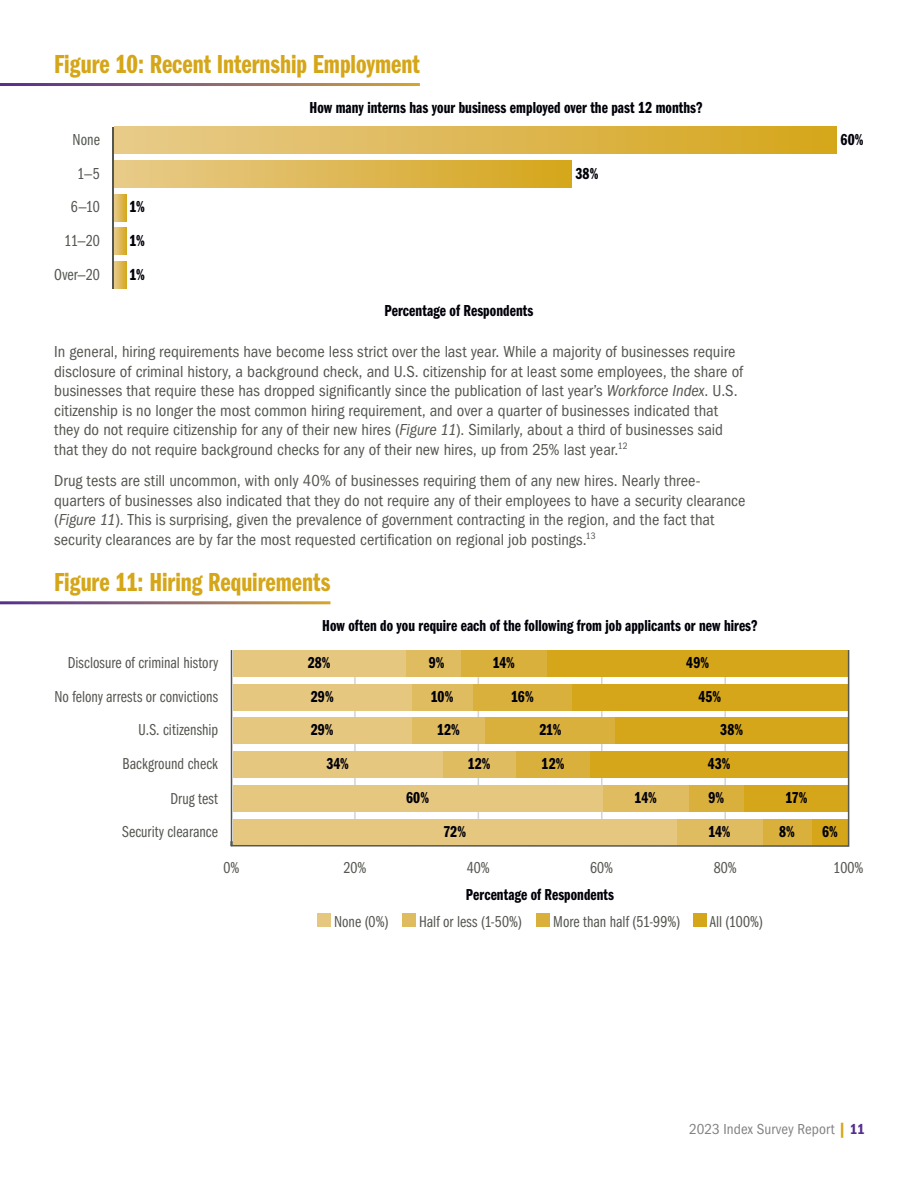
<style>
.page{position:relative;width:918px;height:1188px;background:#fff}
.page>*{position:absolute;margin:0;border:0;box-sizing:border-box;transform-origin:0 0}
.t1{font:27px "ITC Franklin Gothic Std Dm Cp";color:#d5a619}
.t2{font:condensed 16.5px/19.5px "ITC Franklin Gothic Std";color:#545750}
.t3{font:16.5px/33.8px "ITC Franklin Gothic Std Dm Cp";letter-spacing:.005em;color:#00000a;text-align:justify}
.t4{font:16.5px/33.8px "ITC Franklin Gothic Std Bk Cp";color:#545750;text-align:right}
.t5{font:16.35px/33.6px "ITC Franklin Gothic Std Bk Cp";color:#545750;text-align:right}
.t6{font:16.35px/33.6px "ITC Franklin Gothic Std Dm Cp";letter-spacing:.005em;color:#00000a}
.t7{font:condensed 15px "ITC Franklin Gothic Std";letter-spacing:.005em;color:#808285}
.s1{font-style:italic}
.s2{font-family:"ITC Franklin Gothic Std Dm Cd";font-stretch:normal;color:#d5a619}
.s3{font-family:"ITC Franklin Gothic Std Dm Cd";font-stretch:normal;color:#542e8f}
</style>
<div class="page">
<div style="left:114px;top:127px;width:723px;height:27px;background:linear-gradient(to right,#e8cb8c,#d5a61c)"></div>
<div style="left:114px;top:160px;width:458px;height:27px;background:linear-gradient(to right,#e8cb8c,#d5a61c)"></div>
<svg style="left:114px;top:262px;width:12px;height:27px"></svg>
<svg style="left:114px;top:194px;width:12px;height:27px"></svg>
<svg style="left:114px;top:228px;width:12px;height:27px"></svg>
<hr style="left:113px;top:127px;width:1px;height:162px;background:#545750">
<svg style="left:230px;top:650px;width:620px;height:197px"></svg>
<div style="left:317px;top:913px;width:14px;height:14px;background:#e6c77f"></div>
<div style="left:693px;top:913px;width:13px;height:14px;background:#d5a619"></div>
<div style="left:402px;top:913px;width:14px;height:14px;background:#e0bc61"></div>
<div style="left:536px;top:913px;width:14px;height:14px;background:#dab03d"></div>
<h1 class="t1" style="left:54px;top:49px;width:367px">Figure 10: Recent Internship Employment</h1>
<p class="t4" style="left:54px;top:123px;width:47px">None<br>1—5<br>6—10<br>11—20<br>Over—20</p>
<p class="t3" style="left:130px;top:190px;width:17px">1% 1% 1%</p>
<p class="t3" style="left:309px;top:91px;width:395px">How many interns has your business employed over the past 12 months?</p>
<p class="t3" style="left:575px;top:157px;width:24px">38%</p>
<p class="t3" style="left:384px;top:293px;width:150px">Percentage of Respondents</p>
<p class="t2" style="left:54px;top:342px;width:691px">In general, hiring requirements have become less strict over the last year. While a majority of businesses require disclosure of criminal history, a background check, and U.S. citizenship for at least some employees, the share of businesses that require these has dropped significantly since the publication of last year’s <span class="s1">Workforce Index</span>. U.S. citizenship is no longer the most common hiring requirement, and over a quarter of businesses indicated that they do not require citizenship for any of their new hires (<span class="s1">Figure 11</span>). Similarly, about a third of businesses said that they do not require background checks for any of their new hires, up from 25% last year.<sup>12</sup></p>
<p class="t2" style="left:54px;top:471px;width:693px">Drug tests are still uncommon, with only 40% of businesses requiring them of any new hires. Nearly three&shy;quarters of businesses also indicated that they do not require any of their employees to have a security clearance (<span class="s1">Figure 11</span>). This is surprising, given the prevalence of government contracting in the region, and the fact that security clearances are by far the most requested certification on regional job postings.<sup>13</sup></p>
<h1 class="t1" style="left:54px;top:567px;width:278px">Figure 11: Hiring Requirements</h1>
<p class="t6" style="left:322px;top:609px;width:437px">How often do you require each of the following from job applicants or new hires?</p>
<p class="t5" style="left:68px;top:646px;width:152px">Disclosure of criminal history</p>
<p class="t6" style="left:308px;top:646px;width:24px">28%</p>
<p class="t6" style="left:429px;top:646px;width:17px">9%</p>
<p class="t6" style="left:493px;top:646px;width:24px">14%</p>
<p class="t6" style="left:686px;top:646px;width:24px">49%</p>
<p class="t5" style="left:54px;top:680px;width:165px">No felony arrests or convictions</p>
<p class="t5" style="left:139px;top:713px;width:81px">U.S. citizenship</p>
<p class="t6" style="left:311px;top:680px;width:24px">29%<br>29%</p>
<p class="t6" style="left:431px;top:680px;width:24px">10%</p>
<p class="t6" style="left:511px;top:680px;width:24px">16%</p>
<p class="t6" style="left:698px;top:680px;width:24px">45%</p>
<p class="t6" style="left:437px;top:713px;width:24px">12%</p>
<p class="t6" style="left:539px;top:713px;width:23px">21%</p>
<p class="t6" style="left:720px;top:713px;width:24px">38%</p>
<p class="t3" style="left:840px;top:123px;width:25px">60%</p>
<p class="t5" style="left:123px;top:747px;width:97px">Background check</p>
<p class="t5" style="left:122px;top:782px;width:98px">Drug test<br>Security clearance</p>
<p class="t6" style="left:326px;top:747px;width:24px">34%</p>
<p class="t6" style="left:468px;top:747px;width:24px">12%</p>
<p class="t6" style="left:542px;top:747px;width:24px">12%</p>
<p class="t6" style="left:708px;top:747px;width:24px">43%</p>
<p class="t6" style="left:406px;top:781px;width:24px">60%</p>
<p class="t6" style="left:635px;top:781px;width:24px">14%</p>
<p class="t6" style="left:708px;top:781px;width:17px">9%</p>
<p class="t6" style="left:785px;top:781px;width:24px">17%</p>
<p class="t6" style="left:443px;top:815px;width:24px">72%</p>
<p class="t6" style="left:708px;top:815px;width:24px">14%</p>
<p class="t6" style="left:779px;top:815px;width:17px">8%</p>
<p class="t6" style="left:822px;top:815px;width:17px">6%</p>
<p class="t5" style="left:224px;top:851px;width:17px">0%</p>
<p class="t5" style="left:343px;top:851px;width:24px">20%</p>
<p class="t5" style="left:467px;top:851px;width:24px">40%</p>
<p class="t5" style="left:590px;top:851px;width:24px">60%</p>
<p class="t5" style="left:714px;top:851px;width:24px">80%</p>
<p class="t5" style="left:834px;top:851px;width:31px">100%</p>
<p class="t6" style="left:466px;top:878px;width:150px">Percentage of Respondents</p>
<p class="t5" style="left:334px;top:905px;width:56px">None (0%)</p>
<p class="t5" style="left:419px;top:905px;width:104px">Half or less (1-50%)</p>
<p class="t5" style="left:553px;top:905px;width:129px">More than half (51-99%)</p>
<p class="t5" style="left:710px;top:905px;width:55px">All (100%)</p>
<p class="t7" style="left:689px;top:1121px;width:177px">2023 Index Survey Report <span class="s2">|</span> <span class="s3">11</span></p>
</div>
